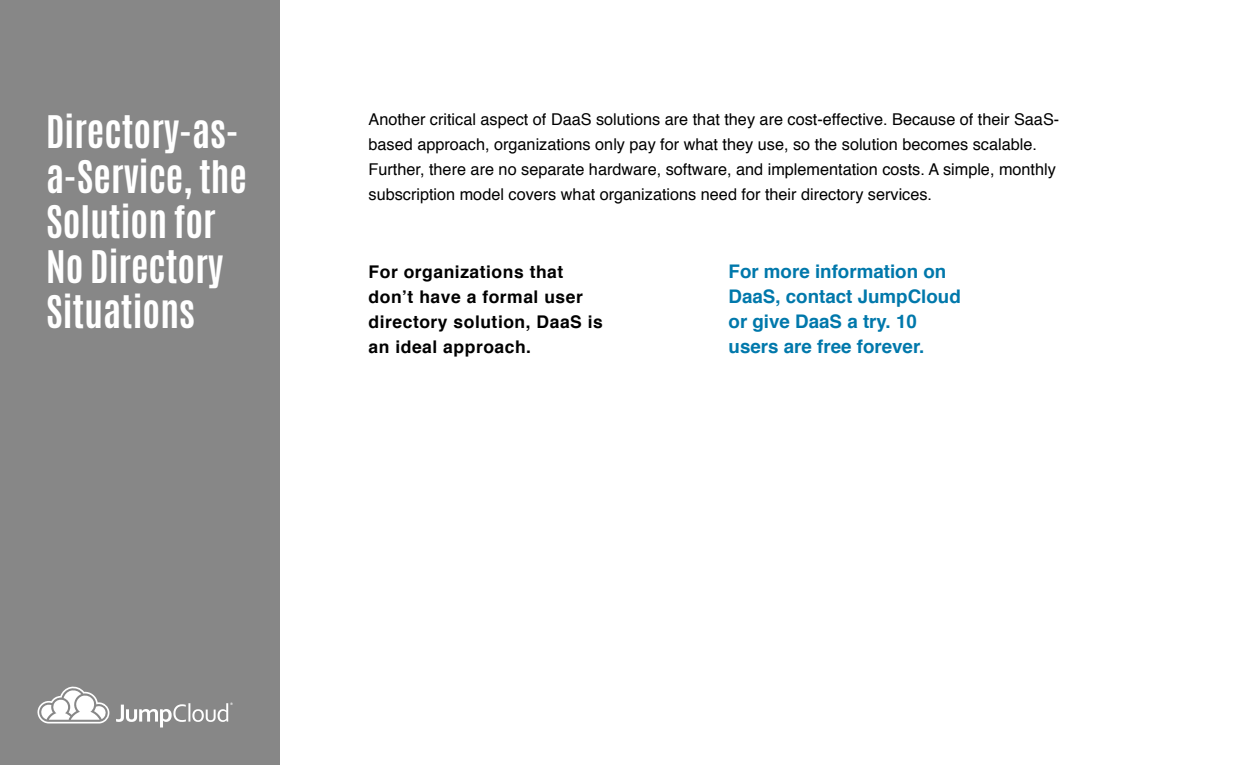
<style>
.page{position:relative;width:1260px;height:765px;background:#fff}
.page>*{position:absolute;margin:0;border:0;box-sizing:border-box;transform-origin:0 0}
.t1{font:700 37.5px/45px "Antonio";color:#fff}
.t2{font:700 18.75px/25px "Helvetica";color:#0078ab}
.t3{font:700 17.5px/25px "Helvetica";letter-spacing:.03em;color:#000}
.t4{font:16.25px/25px "Helvetica";color:#000}
</style>
<div class="page">
<div style="left:0;top:0;width:280px;height:765px;background:#878787"></div>
<svg style="left:116px;top:703px;width:117px;height:24px"></svg>
<svg style="left:37px;top:686px;width:73px;height:37px"></svg>
<h1 class="t1" style="left:46px;top:110px;width:202px">Directory-as&shy;a-Service, the<br>Solution for<br>No Directory<br>Situations</h1>
<p class="t4" style="left:369px;top:107px;width:692px">Another critical aspect of DaaS solutions are that they are cost-effective. Because of their SaaS&shy;based approach, organizations only pay for what they use, so the solution becomes scalable.<br>Further, there are no separate hardware, software, and implementation costs. A simple, monthly subscription model covers what organizations need for their directory services.</p>
<p class="t3" style="left:369px;top:259px;width:236px">For organizations that don’t have a formal user directory solution, DaaS is an ideal approach.</p>
<p class="t2" style="left:729px;top:260px;width:234px">For more information on<br>DaaS, contact JumpCloud or give DaaS a try. 10 users are free forever.</p>
</div>
